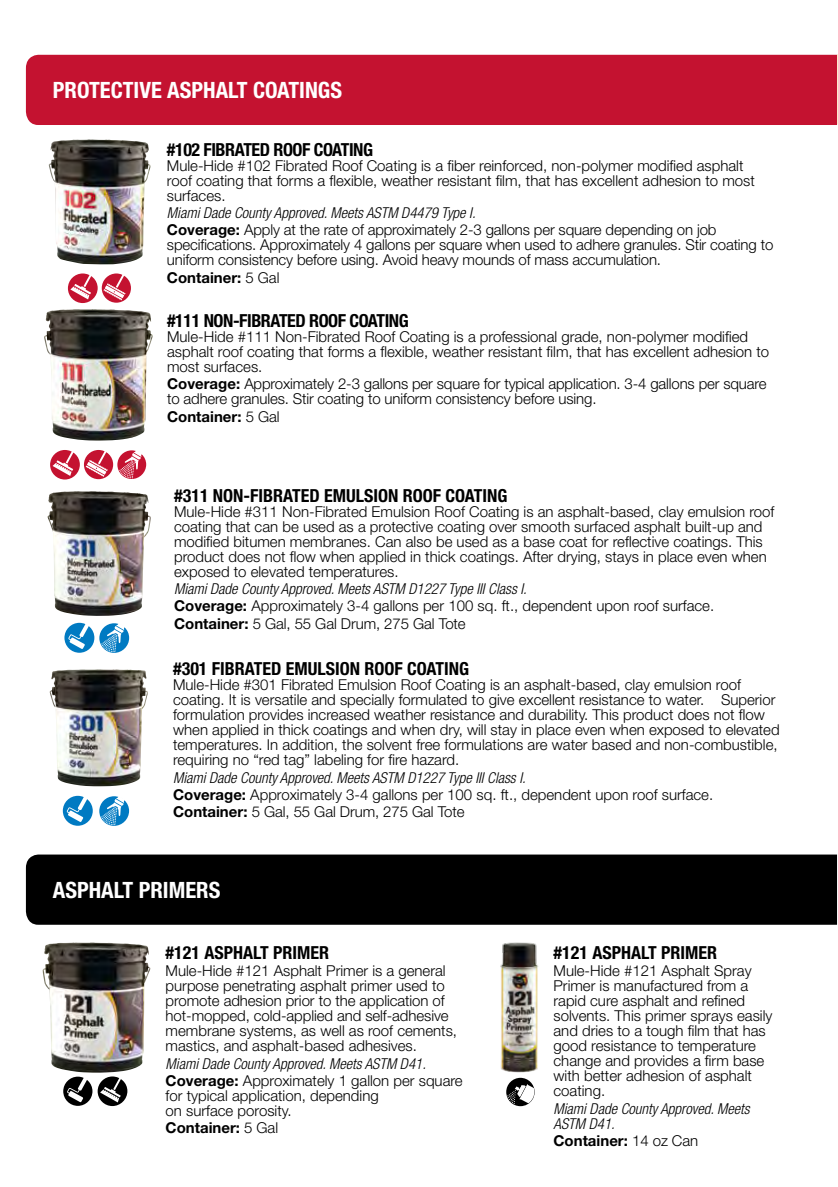
<style>
.page{position:relative;width:838px;height:1187px;background:#fff}
.page>*{position:absolute;margin:0;border:0;box-sizing:border-box;transform-origin:0 0}
.t1{font:700 condensed 22.5px "Helvetica Neue LT Std";color:#fff}
.t2{font:700 condensed 18px "Helvetica Neue LT Std";color:#000}
.t3{font:700 condensed 18px "Helvetica Neue LT Std";letter-spacing:-.025em;color:#000}
.t4{font:300 15px/15px "Helvetica Neue LT Std";color:#000}
.t5{font:italic 300 condensed 15px/17.4px "Helvetica Neue LT Std";color:#000}
.t6{font:700 15px "Helvetica Neue LT Std";color:#000}
.s1{font-style:italic;font-stretch:condensed}
.s2{font-weight:700}
.s3{font-weight:300}
.s4{font-weight:700;font-style:normal;font-stretch:normal}
.s5{font-style:normal;font-stretch:normal}
</style>
<div class="page">
<svg style="left:837px;top:54px;width:1px;height:70px"></svg>
<img style="left:43px;top:942px;width:107px;height:130px">
<img style="left:48px;top:139px;width:103px;height:125px">
<svg style="left:68px;top:273px;width:30px;height:30px"></svg>
<svg style="left:70px;top:273px;width:22px;height:26px"></svg>
<svg style="left:102px;top:273px;width:29px;height:30px"></svg>
<svg style="left:104px;top:274px;width:22px;height:26px"></svg>
<div style="left:63px;top:1076px;width:29px;height:30px;background:#000;border-radius:50%"></div>
<svg style="left:67px;top:1077px;width:20px;height:25px"></svg>
<div style="left:98px;top:1076px;width:29px;height:30px;background:#000;border-radius:50%"></div>
<svg style="left:100px;top:1076px;width:22px;height:26px"></svg>
<img style="left:500px;top:942px;width:38px;height:131px">
<img style="left:44px;top:309px;width:109px;height:131px">
<div style="left:50px;top:450px;width:30px;height:29px;background:#c41230;border-radius:50%"></div>
<svg style="left:53px;top:450px;width:21px;height:26px"></svg>
<div style="left:84px;top:450px;width:29px;height:29px;background:#c41230;border-radius:50%"></div>
<svg style="left:86px;top:450px;width:22px;height:27px"></svg>
<svg style="left:117px;top:450px;width:29px;height:29px"></svg>
<svg style="left:119px;top:450px;width:23px;height:28px"></svg>
<img style="left:47px;top:491px;width:104px;height:125px">
<svg style="left:64px;top:623px;width:30px;height:30px"></svg>
<svg style="left:68px;top:623px;width:21px;height:26px"></svg>
<img style="left:50px;top:669px;width:98px;height:117px">
<svg style="left:63px;top:796px;width:30px;height:30px"></svg>
<svg style="left:67px;top:796px;width:21px;height:26px"></svg>
<svg style="left:99px;top:796px;width:30px;height:30px"></svg>
<svg style="left:101px;top:796px;width:24px;height:29px"></svg>
<svg style="left:506px;top:1078px;width:29px;height:28px"></svg>
<svg style="left:99px;top:623px;width:30px;height:30px"></svg>
<svg style="left:101px;top:623px;width:24px;height:29px"></svg>
<div style="left:26px;top:854px;width:811px;height:71px;background:#000"></div>
<div style="left:26px;top:55px;width:811px;height:70px;background:#c41230"></div>
<h1 class="t1" style="left:53px;top:76px;width:128px">PROTECTIVE ASPHAL</h1>
<h1 class="t1" style="left:237px;top:76px;width:74px">T COATINGS</h1>
<p class="t3" style="left:167px;top:138px;width:208px">#102 FIBRATED ROOF COATING</p>
<p class="t4" style="left:167px;top:157px;width:589px">Mule-Hide #102 Fibrated Roof Coating is a fiber reinforced, non-polymer modified asphalt roof coating that forms a flexible, weather resistant film, that has excellent adhesion to most surfaces.</p>
<p class="t4" style="left:167px;top:204px;width:551px;line-height:17.4px"><span class="s1">Miami Dade County Approved. Meets ASTM D4479 Type I.<br></span><span class="s2">Coverage:</span> Apply at the rate of approximately 2-3 gallons per square depending on job</p>
<p class="t4" style="left:167px;top:237px;width:608px">specifications. Approximately 4 gallons per square when used to adhere granules. Stir coating to uniform consistency before using. Avoid heavy mounds of mass accumulation.</p>
<p class="t6" style="left:167px;top:268px;width:114px">Container: <span class="s3">5 Gal</span></p>
<p class="t3" style="left:167px;top:309px;width:243px">#111 NON-FIBRATED ROOF COATING</p>
<p class="t4" style="left:167px;top:329px;width:604px">Mule-Hide #111 Non-Fibrated Roof Coating is a professional grade, non-polymer modified asphalt roof coating that forms a flexible, weather resistant film, that has excellent adhesion to most surfaces.</p>
<p class="t4" style="left:167px;top:376px;width:601px"><span class="s2">Coverage:</span> Approximately 2-3 gallons per square for typical application. 3-4 gallons per square to adhere granules. Stir coating to uniform consistency before using.</p>
<p class="t6" style="left:167px;top:407px;width:114px">Container: <span class="s3">5 Gal</span></p>
<p class="t2" style="left:174px;top:484px;width:335px">#311 NON-FIBRATED EMULSION ROOF COATING</p>
<p class="t4" style="left:174px;top:503px;width:602px">Mule-Hide #311 Non-Fibrated Emulsion Roof Coating is an asphalt-based, clay emulsion roof coating that can be used as a protective coating over smooth surfaced asphalt built-up and modified bitumen membranes. Can also be used as a base coat for reflective coatings. This product does not flow when applied in thick coatings. After drying, stays in place even when exposed to elevated temperatures.</p>
<p class="t4" style="left:174px;top:580px;width:542px;line-height:17.4px"><span class="s1">Miami Dade County Approved. Meets ASTM D1227 Type III Class I.<br></span><span class="s2">Coverage:</span> Approximately 3-4 gallons per 100 sq. ft., dependent upon roof surface.<br><span class="s2">Container:</span> 5 Gal, 55 Gal Drum, 275 Gal Tote</p>
<p class="t2" style="left:173px;top:658px;width:298px">#301 FIBRATED EMULSION ROOF COATING</p>
<p class="t4" style="left:173px;top:677px;width:608px">Mule-Hide #301 Fibrated Emulsion Roof Coating is an asphalt-based, clay emulsion roof coating. It is versatile and specially formulated to give excellent resistance to water. Superior formulation provides increased weather resistance and durability. This product does not flow when applied in thick coatings and when dry, will stay in place even when exposed to elevated temperatures. In addition, the solvent free formulations are water based and non-combustible, requiring no “red tag” labeling for fire hazard.</p>
<p class="t4" style="left:173px;top:768px;width:542px;line-height:17.4px"><span class="s1">Miami Dade County Approved. Meets ASTM D1227 Type III Class I.<br></span><span class="s2">Coverage:</span> Approximately 3-4 gallons per 100 sq. ft., dependent upon roof surface.<br><span class="s2">Container:</span> 5 Gal, 55 Gal Drum, 275 Gal Tote</p>
<h1 class="t1" style="left:53px;top:876px;width:13px">ASPHAL</h1>
<h1 class="t1" style="left:123px;top:876px;width:29px">T PRIMERS</h1>
<p class="t2" style="left:166px;top:941px;width:165px">#121 ASPHALT PRIMER</p>
<p class="t4" style="left:166px;top:963px;width:293px">Mule-Hide #121 Asphalt Primer is a general purpose penetrating asphalt primer used to promote adhesion prior to the application of hot-mopped, cold-applied and self-adhesive membrane systems, as well as roof cements, mastics, and asphalt-based adhesives.</p>
<p class="t5" style="left:166px;top:1055px;width:299px">Miami Dade County Approved. Meets ASTM D41.<br><span class="s4">Coverage:</span> <span class="s5">Approximately 1 gallon per square</span></p>
<p class="t4" style="left:166px;top:1088px;width:215px">for typical application, depending on surface porosity.</p>
<p class="t6" style="left:166px;top:1118px;width:114px">Container: <span class="s3">5 Gal</span></p>
<p class="t2" style="left:554px;top:941px;width:165px">#121 ASPHALT PRIMER</p>
<p class="t4" style="left:554px;top:963px;width:220px">Mule-Hide #121 Asphalt Spray<br>Primer is manufactured from a rapid cure asphalt and refined solvents. This primer sprays easily and dries to a tough film that has good resistance to temperature change and provides a firm base with better adhesion of asphalt coating.</p>
<p class="t5" style="left:554px;top:1101px;width:198px;line-height:15px">Miami Dade County Approved. Meets<br>ASTM D41.</p>
<p class="t6" style="left:554px;top:1131px;width:146px">Container: <span class="s3">14 oz Can</span></p>
</div>
